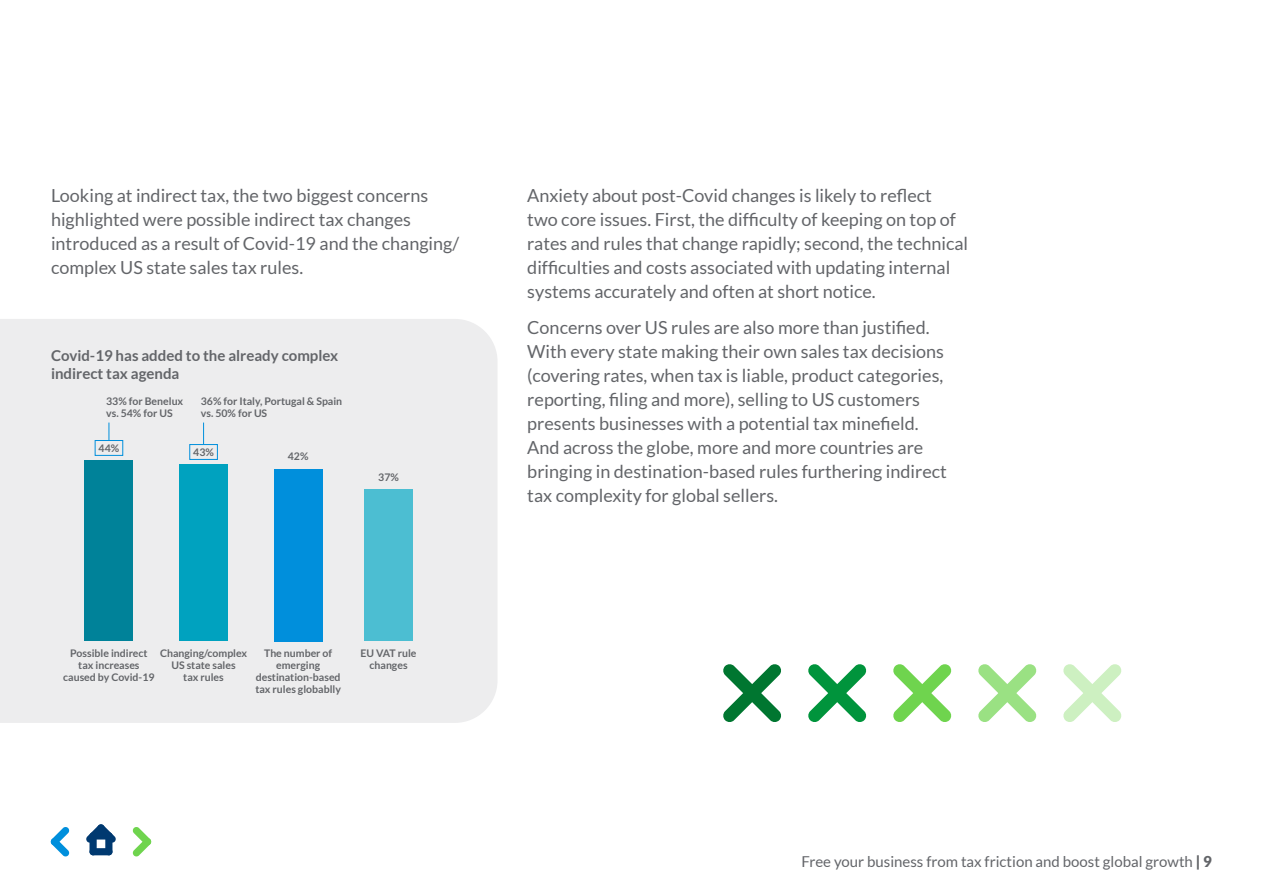
<style>
.page{position:relative;width:1263px;height:893px;background:#fff}
.page>*{position:absolute;margin:0;border:0;box-sizing:border-box;transform-origin:0 0}
.t1{font:18px/24px "Lato";color:#636569}
.t2{font:15px "Lato";color:#636569}
.t3{font:700 15px/18px "Lato";color:#636569}
.t4{font:700 10.5px/12px "Lato";color:#636569;text-align:center}
.s1{font-weight:900}
</style>
<div class="page">
<div style="left:0;top:319px;width:497px;height:404px;background:#ededee"></div>
<div style="left:364px;top:489px;width:49px;height:152px;background:#4cbed2"></div>
<div style="left:274px;top:469px;width:48px;height:172px;background:#008fdc"></div>
<div style="left:179px;top:465px;width:49px;height:176px;background:#00a2bf"></div>
<div style="left:85px;top:461px;width:48px;height:180px;background:#008299"></div>
<svg style="left:109px;top:423px;width:1px;height:17px"></svg>
<svg style="left:203px;top:423px;width:1px;height:21px"></svg>
<div style="left:95px;top:440px;width:28px;height:16px;border:1px solid #008fdc"></div>
<div style="left:189px;top:444px;width:29px;height:16px;border:1px solid #008fdc"></div>
<svg style="left:723px;top:664px;width:58px;height:58px"></svg>
<svg style="left:808px;top:664px;width:59px;height:58px"></svg>
<svg style="left:893px;top:664px;width:59px;height:58px"></svg>
<svg style="left:978px;top:664px;width:59px;height:58px"></svg>
<svg style="left:1063px;top:664px;width:59px;height:58px"></svg>
<p class="t1" style="left:51px;top:183px;width:410px">Looking at indirect tax, the two biggest concerns highlighted were possible indirect tax changes introduced as a result of Covid-19 and the changing/ complex US state sales tax rules.</p>
<p class="t1" style="left:527px;top:183px;width:442px">Anxiety about post-Covid changes is likely to reflect<br>two core issues. First, the difficulty of keeping on top of rates and rules that change rapidly; second, the technical difficulties and costs associated with updating internal systems accurately and often at short notice.</p>
<p class="t1" style="left:527px;top:315px;width:421px">Concerns over US rules are also more than justified.<br>With every state making their own sales tax decisions (covering rates, when tax is liable, product categories, reporting, filing and more), selling to US customers presents businesses with a potential tax minefield.<br>And across the globe, more and more countries are bringing in destination-based rules furthering indirect tax complexity for global sellers.</p>
<p class="t3" style="left:51px;top:346px;width:289px">Covid-19 has added to the already complex indirect tax agenda</p>
<p class="t4" style="left:106px;top:395px;width:79px;text-align:left">33% for Benelux vs. 54% for US</p>
<p class="t4" style="left:201px;top:395px;width:143px;text-align:left">36% for Italy, Portugal &amp; Spain vs. 50% for US</p>
<p class="t4" style="left:99px;top:442px;width:22px">44%</p>
<p class="t4" style="left:193px;top:446px;width:22px">43%</p>
<p class="t4" style="left:288px;top:450px;width:22px">42%</p>
<p class="t4" style="left:378px;top:471px;width:22px">37%</p>
<p class="t4" style="left:63px;top:647px;width:93px">Possible indirect tax increases caused by Covid-19</p>
<p class="t4" style="left:160px;top:647px;width:89px">Changing/complex<br>US state sales<br>tax rules</p>
<p class="t4" style="left:255px;top:647px;width:87px">The number of emerging destination-based tax rules globablly</p>
<p class="t4" style="left:361px;top:647px;width:57px">EU VAT rule changes</p>
<p class="t2" style="left:801px;top:853px;width:412px">Free your business from tax friction and boost global growth <span class="s1">| 9</span></p>
</div>
